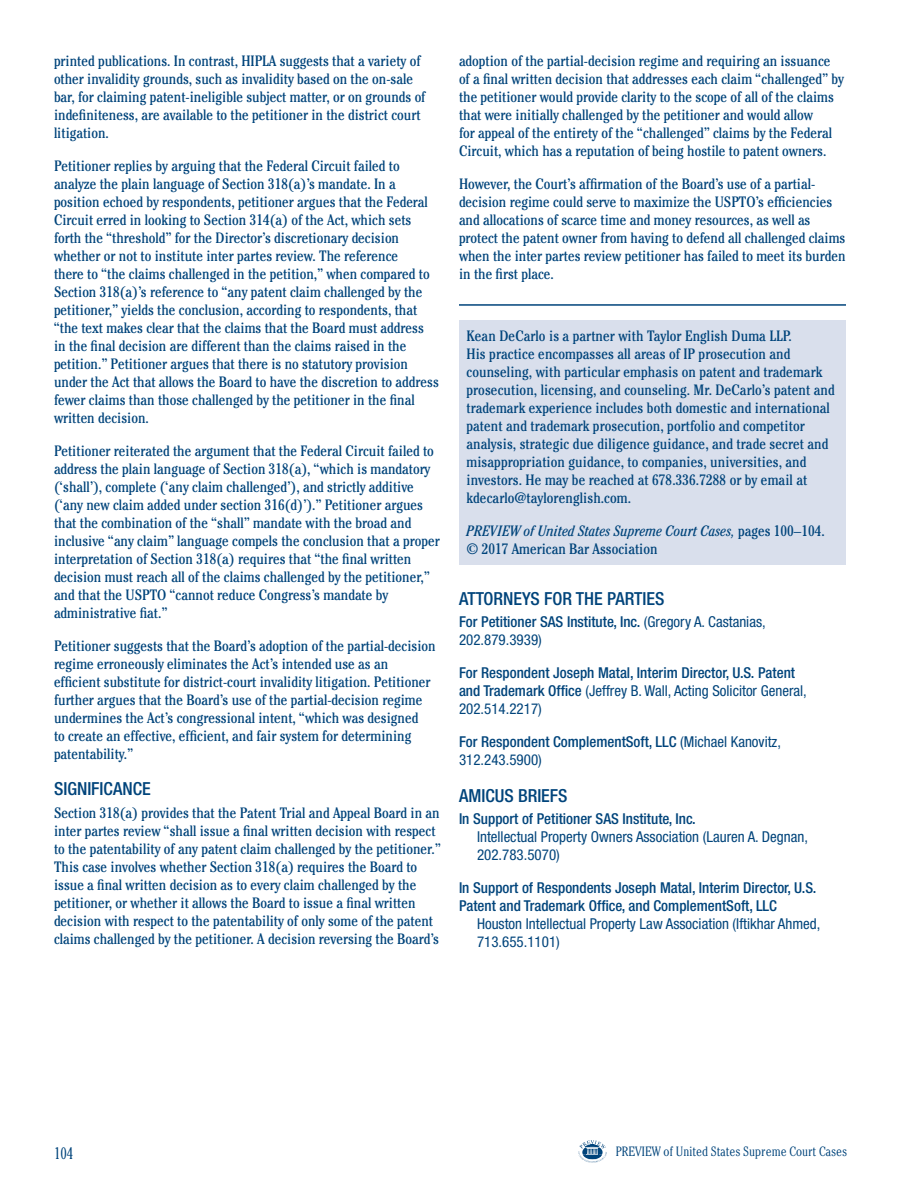
<style>
.page{position:relative;width:918px;height:1188px;background:#fff}
.page>*{position:absolute;margin:0;border:0;box-sizing:border-box;transform-origin:0 0}
.Copy_Subhead{font:500 condensed 18px "Helvetica Neue";color:#00447b}
.t1{font:300 condensed 16.5px "Cheltenham";color:#00447b}
.Body_Copy{font:condensed 15px/18px "Cheltenham";color:#00447b}
.Body_Copy_Last_Parag{font:condensed 15px/18px "Cheltenham";color:#00447b}
.Attorneys_Briefs{font:500 condensed 15px/18px "Helvetica Neue";color:#00447b}
.Attorneys_Briefs_Med{font:500 condensed 15px/18px "Helvetica Neue";color:#00447b}
.Attorneys_Briefs_Ind{font:condensed 15px/18px "Helvetica Neue";color:#00447b}
.Attorneys_Briefs-2{font:condensed 15px/18px "Helvetica Neue";color:#00447b}
.t2{font:300 condensed 13.5px "Cheltenham";color:#00447b}
.s1{font-style:italic}
.s2{font-weight:500}
.s3{font-weight:400}
</style>
<div class="page">
<svg style="left:578px;top:1140px;width:29px;height:23px"></svg>
<hr style="left:459px;top:304px;width:387px;height:2px;background:#00447b">
<div style="left:459px;top:320px;width:387px;height:244px;background:#d9dfec"></div>
<p class="Body_Copy" style="left:54px;top:51px;width:373px">printed publications. In contrast, HIPLA suggests that a variety of other invalidity grounds, such as invalidity based on the on-sale bar, for claiming patent-ineligible subject matter, or on grounds of indefiniteness, are available to the petitioner in the district court litigation.</p>
<p class="Body_Copy" style="left:54px;top:156px;width:386px">Petitioner replies by arguing that the Federal Circuit failed to analyze the plain language of Section 318(a)’s mandate. In a position echoed by respondents, petitioner argues that the Federal Circuit erred in looking to Section 314(a) of the Act, which sets forth the “threshold” for the Director’s discretionary decision whether or not to institute inter partes review. The reference<br>there to “the claims challenged in the petition,” when compared to Section 318(a)’s reference to “any patent claim challenged by the petitioner,” yields the conclusion, according to respondents, that “the text makes clear that the claims that the Board must address in the final decision are different than the claims raised in the petition.” Petitioner argues that there is no statutory provision under the Act that allows the Board to have the discretion to address fewer claims than those challenged by the petitioner in the final written decision.</p>
<p class="Body_Copy" style="left:54px;top:441px;width:387px">Petitioner reiterated the argument that the Federal Circuit failed to address the plain language of Section 318(a), “which is mandatory (‘shall’), complete (‘any claim challenged’), and strictly additive (‘any new claim added under section 316(d)’).” Petitioner argues that the combination of the “shall” mandate with the broad and inclusive “any claim” language compels the conclusion that a proper interpretation of Section 318(a) requires that “the final written decision must reach all of the claims challenged by the petitioner,” and that the USPTO “cannot reduce Congress’s mandate by administrative fiat.”</p>
<p class="Body_Copy" style="left:54px;top:636px;width:383px">Petitioner suggests that the Board’s adoption of the partial-decision regime erroneously eliminates the Act’s intended use as an efficient substitute for district-court invalidity litigation. Petitioner further argues that the Board’s use of the partial-decision regime undermines the Act’s congressional intent, “which was designed<br>to create an effective, efficient, and fair system for determining patentability.”</p>
<p class="Copy_Subhead" style="left:54px;top:778px;width:98px">SIGNIFICANCE</p>
<p class="Body_Copy" style="left:54px;top:803px;width:388px">Section 318(a) provides that the Patent Trial and Appeal Board in an inter partes review “shall issue a final written decision with respect to the patentability of any patent claim challenged by the petitioner.” This case involves whether Section 318(a) requires the Board to issue a final written decision as to every claim challenged by the petitioner, or whether it allows the Board to issue a final written decision with respect to the patentability of only some of the patent claims challenged by the petitioner. A decision reversing the Board’s</p>
<p class="Body_Copy" style="left:459px;top:51px;width:386px">adoption of the partial-decision regime and requiring an issuance of a final written decision that addresses each claim “challenged” by the petitioner would provide clarity to the scope of all of the claims that were initially challenged by the petitioner and would allow<br>for appeal of the entirety of the “challenged” claims by the Federal Circuit, which has a reputation of being hostile to patent owners.</p>
<p class="Body_Copy_Last_Parag" style="left:459px;top:174px;width:388px">However, the Court’s affirmation of the Board’s use of a partial&shy;decision regime could serve to maximize the USPTO’s efficiencies and allocations of scarce time and money resources, as well as protect the patent owner from having to defend all challenged claims when the inter partes review petitioner has failed to meet its burden in the first place.</p>
<p class="Body_Copy" style="left:466px;top:326px;width:370px">Kean DeCarlo is a partner with Taylor English Duma LLP.<br>His practice encompasses all areas of IP prosecution and counseling, with particular emphasis on patent and trademark prosecution, licensing, and counseling. Mr. DeCarlo’s patent and trademark experience includes both domestic and international patent and trademark prosecution, portfolio and competitor analysis, strategic due diligence guidance, and trade secret and misappropriation guidance, to companies, universities, and investors. He may be reached at 678.336.7288 or by email at kdecarlo@taylorenglish.com.</p>
<p class="Body_Copy" style="left:466px;top:521px;width:360px"><span class="s1">PREVIEW of United States Supreme Court Cases,</span> pages 100–104. © 2017 American Bar Association</p>
<p class="Copy_Subhead" style="left:459px;top:588px;width:207px">ATTORNEYS FOR THE PARTIES</p>
<p class="Attorneys_Briefs-2" style="left:459px;top:613px;width:308px"><span class="s2">For Petitioner SAS Institute, Inc.</span> (Gregory A. Castanias,<br>202.879.3939)</p>
<p class="Attorneys_Briefs" style="left:459px;top:664px;width:349px">For Respondent Joseph Matal, Interim Director, U.S. Patent and Trademark Office <span class="s3">(Jeffrey B. Wall, Acting Solicitor General,<br>202.514.2217)</span></p>
<p class="Attorneys_Briefs" style="left:459px;top:733px;width:324px">For Respondent ComplementSoft, LLC <span class="s3">(Michael Kanovitz,<br>312.243.5900)</span></p>
<p class="Copy_Subhead" style="left:459px;top:785px;width:110px">AMICUS BRIEFS</p>
<p class="Attorneys_Briefs_Med" style="left:459px;top:810px;width:238px">In Support of Petitioner SAS Institute, Inc.</p>
<p class="Attorneys_Briefs_Ind" style="left:477px;top:828px;width:333px">Intellectual Property Owners Association (Lauren A. Degnan,<br>202.783.5070)</p>
<p class="Attorneys_Briefs_Med" style="left:459px;top:879px;width:359px">In Support of Respondents Joseph Matal, Interim Director, U.S.<br>Patent and Trademark Office, and ComplementSoft, LLC</p>
<p class="Attorneys_Briefs_Ind" style="left:477px;top:915px;width:345px">Houston Intellectual Property Law Association (Iftikhar Ahmed,<br>713.655.1101)</p>
<p class="t1" style="left:54px;top:1143px;width:21px">104</p>
<p class="t2" style="left:616px;top:1144px;width:233px">PREVIEW of United States Supreme Court Cases</p>
</div>
